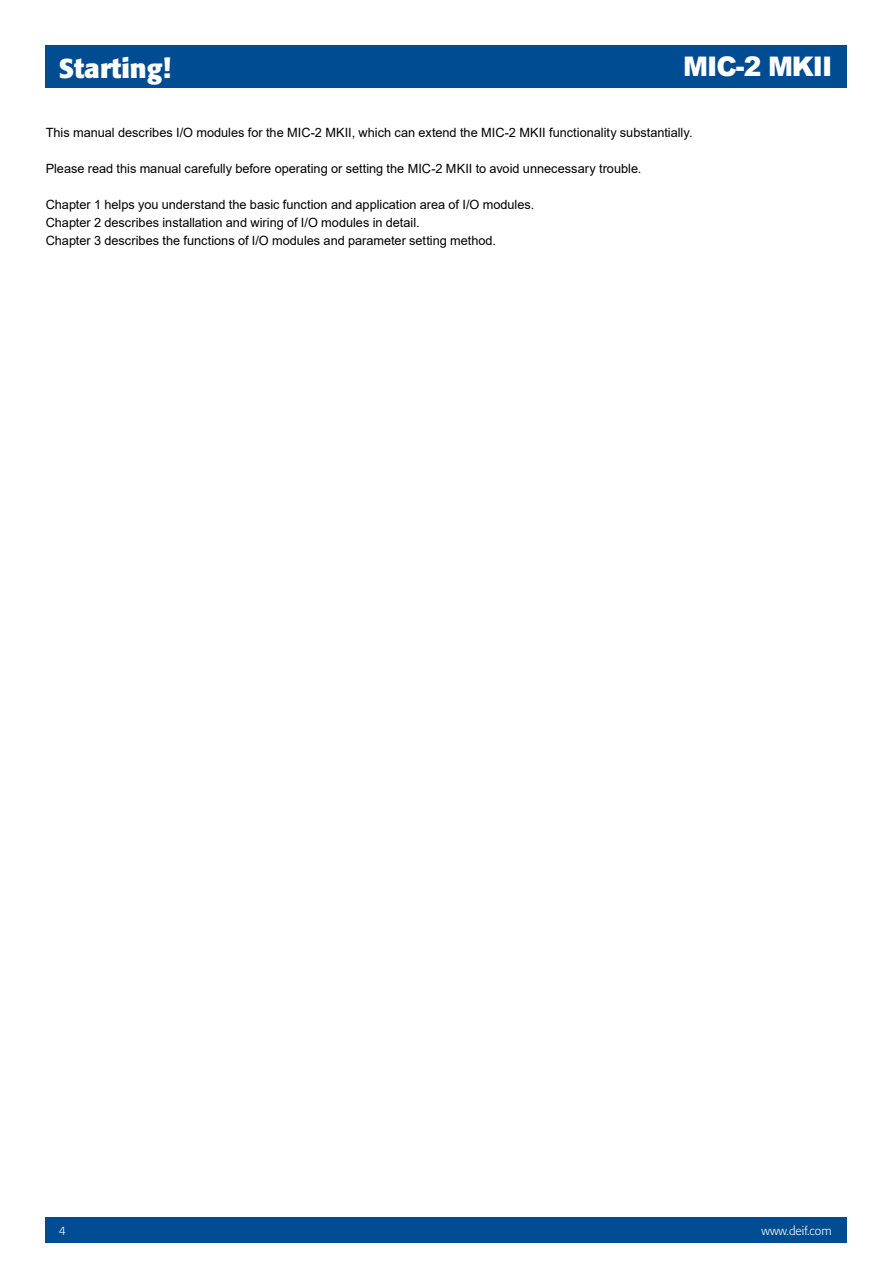
<style>
.page{position:relative;width:893px;height:1263px;background:#fff}
.page>*{position:absolute;margin:0;border:0;box-sizing:border-box;transform-origin:0 0}
.t1{font:700 27px "Formata";color:#fff}
.t2{font:900 27px "Arial";letter-spacing:-.04em;color:#fff}
.t3{font:12.75px/18px "Arial";color:#000}
.t4{font:300 12px "Formata";color:#fff}
</style>
<div class="page">
<div style="left:46px;top:1217px;width:801px;height:26px;background:#004c93"></div>
<div style="left:46px;top:46px;width:801px;height:42px;background:#004c93"></div>
<h1 class="t1" style="left:58px;top:51px;width:114px">Starting!</h1>
<h1 class="t2" style="left:683px;top:46px;width:151px">MIC-2 MKII</h1>
<p class="t3" style="left:46px;top:123px;width:648px">This manual describes I/O modules for the MIC-2 MKII, which can extend the MIC-2 MKII functionality substantially.</p>
<p class="t3" style="left:46px;top:159px;width:597px">Please read this manual carefully before operating or setting the MIC-2 MKII to avoid unnecessary trouble.</p>
<p class="t3" style="left:46px;top:195px;width:490px">Chapter 1 helps you understand the basic function and application area of I/O modules.<br>Chapter 2 describes installation and wiring of I/O modules in detail.<br>Chapter 3 describes the functions of I/O modules and parameter setting method.</p>
<p class="t4" style="left:59px;top:1223px;width:8px">4</p>
<p class="t4" style="left:762px;top:1223px;width:72px">www.deif.com</p>
</div>
